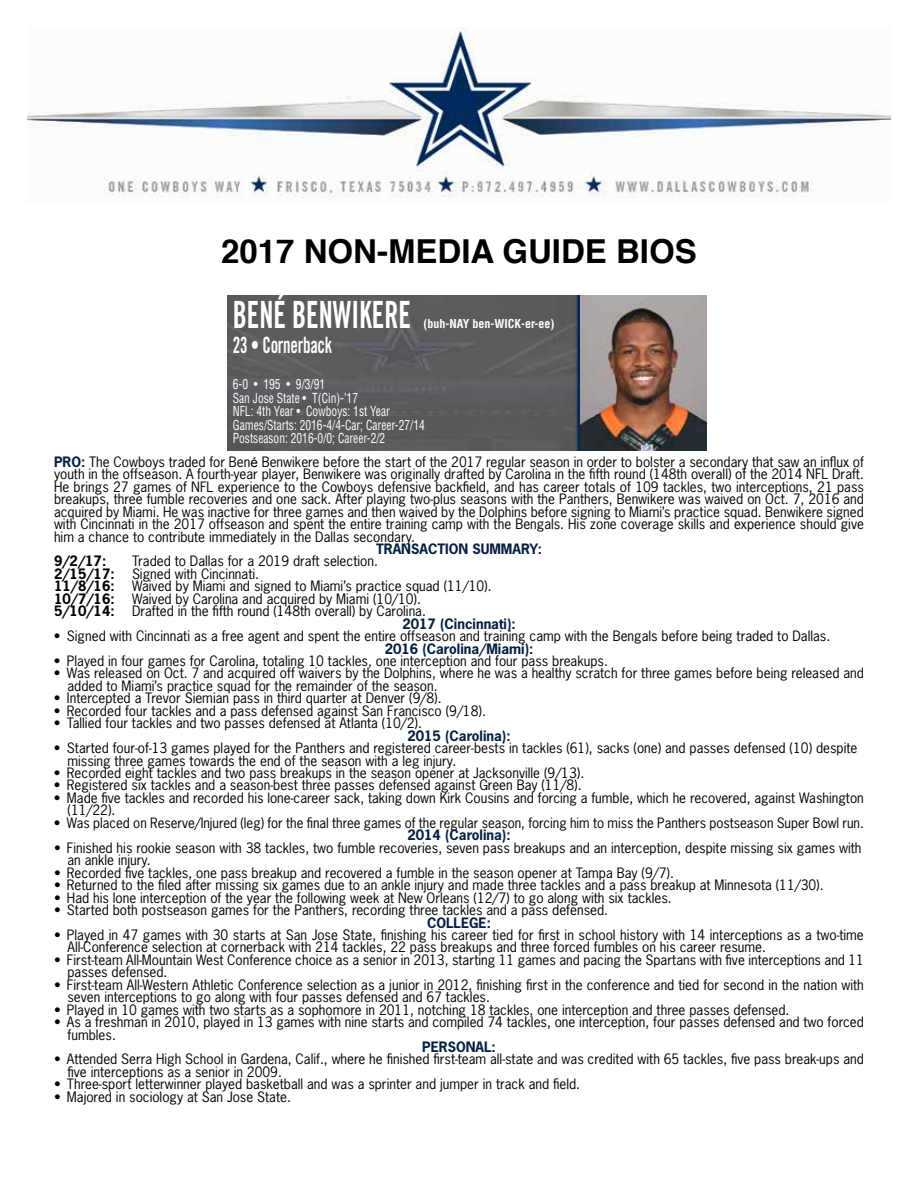
<style>
.page{position:relative;width:918px;height:1188px;background:#fff}
.page>*{position:absolute;margin:0;border:0;box-sizing:border-box;transform-origin:0 0}
.t1{font:37.5px "Trade Gothic Bold Cond Twenty";color:#fff;scale:.75 1}
.t2{font:700 33px "Helvetica";color:#000}
.t3{font:22.5px "Trade Gothic Bold Cond Twenty";letter-spacing:-.015em;color:#fff;scale:.75 1}
.t4{font:13.5px/12.5px "News Gothic";color:#000}
.t5{font:condensed 13.5px/13.5px "Helvetica";color:#fff;scale:.85 1}
.t6{font:700 13.5px "News Gothic";color:#041e41}
.t7{font:700 13.5px "News Gothic";color:#000}
.t8{font:700 condensed 12px "Helvetica";color:#fff}
.s1{font-weight:700;color:#041e41}
.s2{font-family:"Arial"}
</style>
<div class="page">
<img style="left:27px;top:27px;width:864px;height:171px">
<img style="left:228px;top:296px;width:478px;height:155px">
<h2 class="t2" style="left:221px;top:224px;width:477px">2017 NON-MEDIA GUIDE BIOS</h2>
<h1 class="t1" style="left:233px;top:292px;width:239px">BENÉ BENWIKERE</h1>
<p class="t8" style="left:423px;top:316px;width:133px">(buh-NAY ben-WICK-er-ee)</p>
<h3 class="t3" style="left:233px;top:331px;width:134px">23 • Cornerback</h3>
<p class="t5" style="left:233px;top:377px;width:227px">6-0 • 195 • 9/3/91<br>San Jose State • T(Cin)-’17<br>NFL: 4th Year • Cowboys: 1st Year<br>Games/Starts: 2016-4/4-Car; Career-27/14<br>Postseason: 2016-0/0; Career-2/2</p>
<p class="t4" style="left:54px;top:455px;width:812px;text-align:justify"><span class="s1">PRO:</span> The Cowboys traded for Ben<span class="s2">é</span> Benwikere before the start of the 2017 regular season in order to bolster a secondary that saw an influx of youth in the offseason. A fourth-year player, Benwikere was originally drafted by Carolina in the fifth round (148th overall) of the 2014 NFL Draft.<br>He brings 27 games of NFL experience to the Cowboys defensive backfield, and has career totals of 109 tackles, two interceptions, 21 pass breakups, three fumble recoveries and one sack. After playing two-plus seasons with the Panthers, Benwikere was waived on Oct. 7, 2016 and acquired by Miami. He was inactive for three games and then waived by the Dolphins before signing to Miami’s practice squad. Benwikere signed with Cincinnati in the 2017 offseason and spent the entire training camp with the Bengals. His zone coverage skills and experience should give him a chance to contribute immediately in the Dallas secondary.</p>
<p class="t6" style="left:376px;top:540px;width:167px">TRANSACTION SUMMARY:</p>
<p class="t7" style="left:54px;top:552px;width:54px">9/2/17:</p>
<p class="t4" style="left:132px;top:555px;width:247px">Traded to Dallas for a 2019 draft selection.</p>
<p class="t7" style="left:54px;top:565px;width:62px">2/15/17:</p>
<p class="t4" style="left:132px;top:567px;width:129px">Signed with Cincinnati.</p>
<p class="t7" style="left:54px;top:577px;width:62px">11/8/16:</p>
<p class="t4" style="left:132px;top:580px;width:361px">Waived by Miami and signed to Miami’s practice squad (11/10).</p>
<p class="t7" style="left:54px;top:590px;width:62px">10/7/16:</p>
<p class="t4" style="left:132px;top:592px;width:291px">Waived by Carolina and acquired by Miami (10/10).</p>
<p class="t7" style="left:54px;top:602px;width:62px">5/10/14:</p>
<p class="t4" style="left:132px;top:604px;width:295px">Drafted in the fifth round (148th overall) by Carolina.</p>
<p class="t6" style="left:402px;top:615px;width:115px">2017 (Cincinnati):</p>
<p class="t4" style="left:54px;top:629px;width:778px">• Signed with Cincinnati as a free agent and spent the entire offseason and training camp with the Bengals before being traded to Dallas.</p>
<p class="t6" style="left:385px;top:640px;width:150px">2016 (Carolina/Miami):</p>
<p class="t4" style="left:54px;top:654px;width:555px">• Played in four games for Carolina, totaling 10 tackles, one interception and four pass breakups.</p>
<p class="t4" style="left:67px;top:667px;width:798px;text-indent:-14px">• Was released on Oct. 7 and acquired off waivers by the Dolphins, where he was a healthy scratch for three games before being released and added to Miami’s practice squad for the remainder of the season.</p>
<p class="t4" style="left:54px;top:692px;width:389px">• Intercepted a Trevor Siemian pass in third quarter at Denver (9/8).</p>
<p class="t4" style="left:54px;top:704px;width:433px">• Recorded four tackles and a pass defensed against San Francisco (9/18).</p>
<p class="t4" style="left:54px;top:717px;width:370px">• Tallied four tackles and two passes defensed at Atlanta (10/2).</p>
<p class="t6" style="left:407px;top:727px;width:105px">2015 (Carolina):</p>
<p class="t4" style="left:67px;top:741px;width:792px;text-indent:-14px">• Started four-of-13 games played for the Panthers and registered career-bests in tackles (61), sacks (one) and passes defensed (10) despite missing three games towards the end of the season with a leg injury.</p>
<p class="t4" style="left:54px;top:766px;width:532px">• Recorded eight tackles and two pass breakups in the season opener at Jacksonville (9/13).</p>
<p class="t4" style="left:54px;top:779px;width:529px">• Registered six tackles and a season-best three passes defensed against Green Bay (11/8).</p>
<p class="t4" style="left:67px;top:791px;width:798px;text-indent:-14px">• Made five tackles and recorded his lone-career sack, taking down Kirk Cousins and forcing a fumble, which he recovered, against Washington (11/22).</p>
<p class="t4" style="left:54px;top:816px;width:811px">• Was placed on Reserve/Injured (leg) for the final three games of the regular season, forcing him to miss the Panthers postseason Super Bowl run.</p>
<p class="t6" style="left:407px;top:826px;width:105px">2014 (Carolina):</p>
<p class="t4" style="left:68px;top:841px;width:796px;text-indent:-14px">• Finished his rookie season with 38 tackles, two fumble recoveries, seven pass breakups and an interception, despite missing six games with an ankle injury.</p>
<p class="t4" style="left:54px;top:866px;width:621px">• Recorded five tackles, one pass breakup and recovered a fumble in the season opener at Tampa Bay (9/7).</p>
<p class="t4" style="left:54px;top:878px;width:771px">• Returned to the filed after missing six games due to an ankle injury and made three tackles and a pass breakup at Minnesota (11/30).</p>
<p class="t4" style="left:54px;top:891px;width:619px">• Had his lone interception of the year the following week at New Orleans (12/7) to go along with six tackles.</p>
<p class="t4" style="left:54px;top:903px;width:556px">• Started both postseason games for the Panthers, recording three tackles and a pass defensed.</p>
<p class="t6" style="left:427px;top:913px;width:65px">COLLEGE:</p>
<p class="t4" style="left:68px;top:928px;width:798px;text-indent:-14px">• Played in 47 games with 30 starts at San Jose State, finishing his career tied for first in school history with 14 interceptions as a two-time<br>All-Conference selection at cornerback with 214 tackles, 22 pass breakups and three forced fumbles on his career resume.</p>
<p class="t4" style="left:68px;top:953px;width:798px;text-indent:-14px">• First-team All-Mountain West Conference choice as a senior in 2013, starting 11 games and pacing the Spartans with five interceptions and 11 passes defensed.</p>
<p class="t4" style="left:68px;top:978px;width:798px;text-indent:-14px">• First-team All-Western Athletic Conference selection as a junior in 2012, finishing first in the conference and tied for second in the nation with seven interceptions to go along with four passes defensed and 67 tackles.</p>
<p class="t4" style="left:54px;top:1003px;width:737px">• Played in 10 games with two starts as a sophomore in 2011, notching 18 tackles, one interception and three passes defensed.</p>
<p class="t4" style="left:68px;top:1015px;width:798px;text-indent:-14px">• As a freshman in 2010, played in 13 games with nine starts and compiled 74 tackles, one interception, four passes defensed and two forced fumbles.</p>
<p class="t6" style="left:422px;top:1038px;width:75px">PERSONAL:</p>
<p class="t4" style="left:68px;top:1053px;width:798px;text-indent:-14px">• Attended Serra High School in Gardena, Calif., where he finished first-team all-state and was credited with 65 tackles, five pass break-ups and five interceptions as a senior in 2009.</p>
<p class="t4" style="left:54px;top:1078px;width:528px">• Three-sport letterwinner played basketball and was a sprinter and jumper in track and field.</p>
<p class="t4" style="left:54px;top:1090px;width:238px">• Majored in sociology at San Jose State.</p>
</div>
